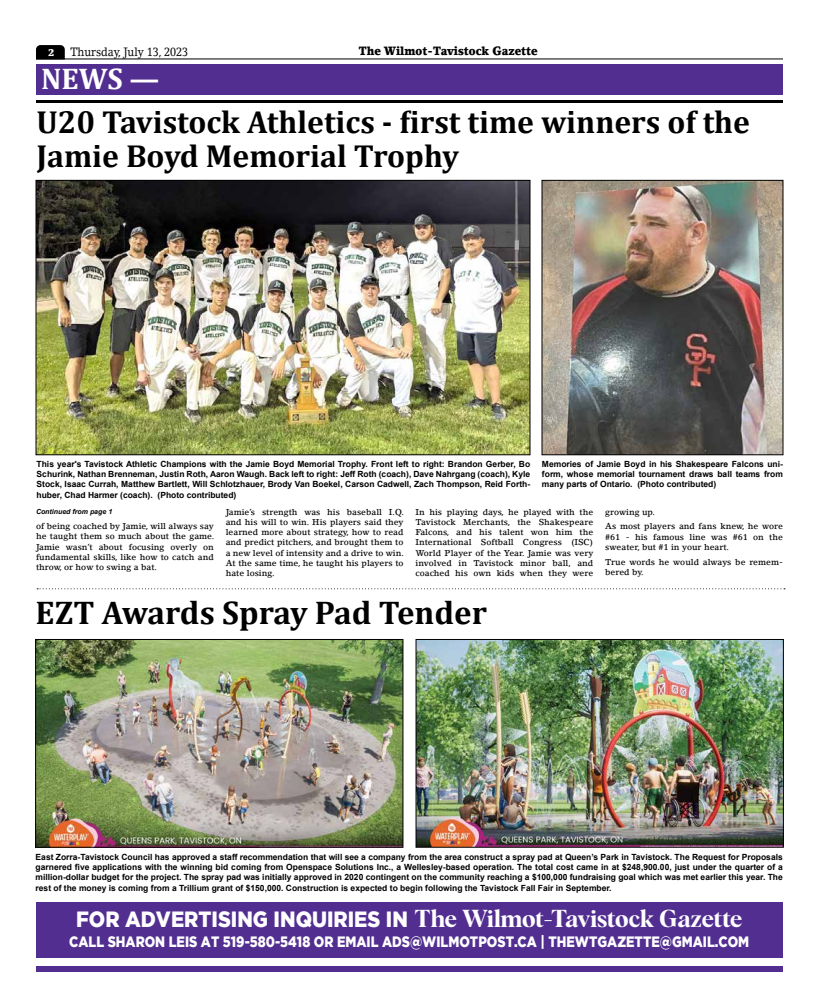
<style>
.page{position:relative;width:819px;height:1008px;background:#fff}
.page>*{position:absolute;margin:0;border:0;box-sizing:border-box;transform-origin:0 0}
.t1{font:700 33px "Cambria";color:#000}
.t2{font:700 32px/34px "Cambria";color:#000}
.t3{font:700 30px "Cambria";color:#fff}
.t4{font:24px "Albra Semi";letter-spacing:-.01em;color:#fff}
.t5{font:900 15px "Gotham";color:#fff;scale:.85 1}
.t6{font:900 12px "Lino Letter Std";color:#000;scale:.9 1}
.t7{font:12px "Lino Letter Std";color:#000;scale:.9 1}
.t8{font:900 10px "Lino Letter Std";color:#fff}
.t9{font:700 8.5px/10.2px "Arial";color:#000;text-align:justify}
.t10{font:500 8.5px/10.2px "Lino Letter Std";color:#000;text-align:justify}
.t11{font:italic 700 7px "Arial";color:#000}
.s1{font-family:"Gotham";font-weight:900;font-size:22px}
</style>
<div class="page">
<svg style="left:36px;top:45px;width:29px;height:13px"></svg>
<hr style="left:36px;top:58px;width:747px;height:1px;background:#000">
<div style="left:36px;top:966px;width:747px;height:6px;background:#522e91"></div>
<div style="left:36px;top:64px;width:747px;height:31px;background:#522e91"></div>
<hr style="left:36px;top:100px;width:747px;height:3px;background:#000">
<svg style="left:37px;top:588px;width:748px;height:1px"></svg>
<img style="left:38px;top:182px;width:490px;height:271px">
<div style="left:36px;top:180px;width:494px;height:275px;border:1px solid #000"></div>
<img style="left:544px;top:182px;width:237px;height:271px">
<div style="left:542px;top:180px;width:241px;height:275px;border:1px solid #000"></div>
<img style="left:37px;top:641px;width:364px;height:205px">
<div style="left:35px;top:639px;width:368px;height:209px;border:1px solid #000"></div>
<img style="left:418px;top:641px;width:364px;height:205px">
<div style="left:416px;top:639px;width:368px;height:209px;border:1px solid #000"></div>
<div style="left:36px;top:902px;width:747px;height:55px;background:#522e91"></div>
<p class="t8" style="left:48px;top:46px;width:8px">2</p>
<h3 class="t7" style="left:70px;top:44px;width:133px">Thursday, July 13, 2023</h3>
<h3 class="t6" style="left:359px;top:43px;width:201px">The Wilmot-Tavistock Gazette</h3>
<h3 class="t3" style="left:41px;top:58px;width:120px">NEWS —</h3>
<h2 class="t2" style="left:36px;top:104px;width:715px">U20 Tavistock Athletics - first time winners of the<br>Jamie Boyd Memorial Trophy</h2>
<p class="t9" style="left:37px;top:459px;width:495px">This year's Tavistock Athletic Champions with the Jamie Boyd Memorial Trophy. Front left to right: Brandon Gerber, Bo Schurink, Nathan Brenneman, Justin Roth, Aaron Waugh. Back left to right: Jeff Roth (coach), Dave Nahrgang (coach), Kyle Stock, Isaac Currah, Matthew Bartlett, Will Schlotzhauer, Brody Van Boekel, Carson Cadwell, Zach Thompson, Reid Forth&shy;huber, Chad Harmer (coach). (Photo contributed)</p>
<p class="t9" style="left:542px;top:459px;width:243px">Memories of Jamie Boyd in his Shakespeare Falcons uni&shy;form, whose memorial tournament draws ball teams from many parts of Ontario. (Photo contributed)</p>
<p class="t11" style="left:36px;top:507px;width:78px">Continued from page 1</p>
<p class="t10" style="left:36px;top:521px;width:180px">of being coached by Jamie, will always say he taught them so much about the game.<br>Jamie wasn’t about focusing overly on fundamental skills, like how to catch and throw, or how to swing a bat.</p>
<p class="t10" style="left:226px;top:507px;width:180px">Jamie’s strength was his baseball I.Q. and his will to win. His players said they learned more about strategy, how to read and predict pitchers, and brought them to a new level of intensity and a drive to win.<br>At the same time, he taught his players to hate losing.</p>
<p class="t10" style="left:416px;top:507px;width:179px">In his playing days, he played with the Tavistock Merchants, the Shakespeare Falcons, and his talent won him the International Softball Congress (ISC)<br>World Player of the Year. Jamie was very involved in Tavistock minor ball, and coached his own kids when they were</p>
<p class="t10" style="left:605px;top:504px;width:179px;line-height:14.7px">growing up.<br>As most players and fans knew, he wore</p>
<p class="t10" style="left:605px;top:532px;width:179px">#61 - his famous line was #61 on the sweater, but #1 in your heart.</p>
<p class="t10" style="left:605px;top:556px;width:179px">True words he would always be remem&shy;bered by.</p>
<h1 class="t1" style="left:36px;top:590px;width:453px">EZT Awards Spray Pad Tender</h1>
<p class="t9" style="left:36px;top:852px;width:749px">East Zorra-Tavistock Council has approved a staff recommendation that will see a company from the area construct a spray pad at Queen’s Park in Tavistock. The Request for Proposals garnered five applications with the winning bid coming from Openspace Solutions Inc., a Wellesley-based operation. The total cost came in at $248,900.00, just under the quarter of a million-dollar budget for the project. The spray pad was initially approved in 2020 contingent on the community reaching a $100,000 fundraising goal which was met earlier this year. The rest of the money is coming from a Trillium grant of $150,000. Construction is expected to begin following the Tavistock Fall Fair in September.</p>
<h3 class="t4" style="left:76px;top:901px;width:668px"><span class="s1">FOR ADVERTISING INQUIRIES IN</span> The Wilmot-Tavistock Gazette</h3>
<h3 class="t5" style="left:69px;top:933px;width:802px">CALL SHARON LEIS AT 519-580-5418 OR EMAIL ADS@WILMOTPOST.CA | THEWTGAZETTE@GMAIL.COM</h3>
</div>
